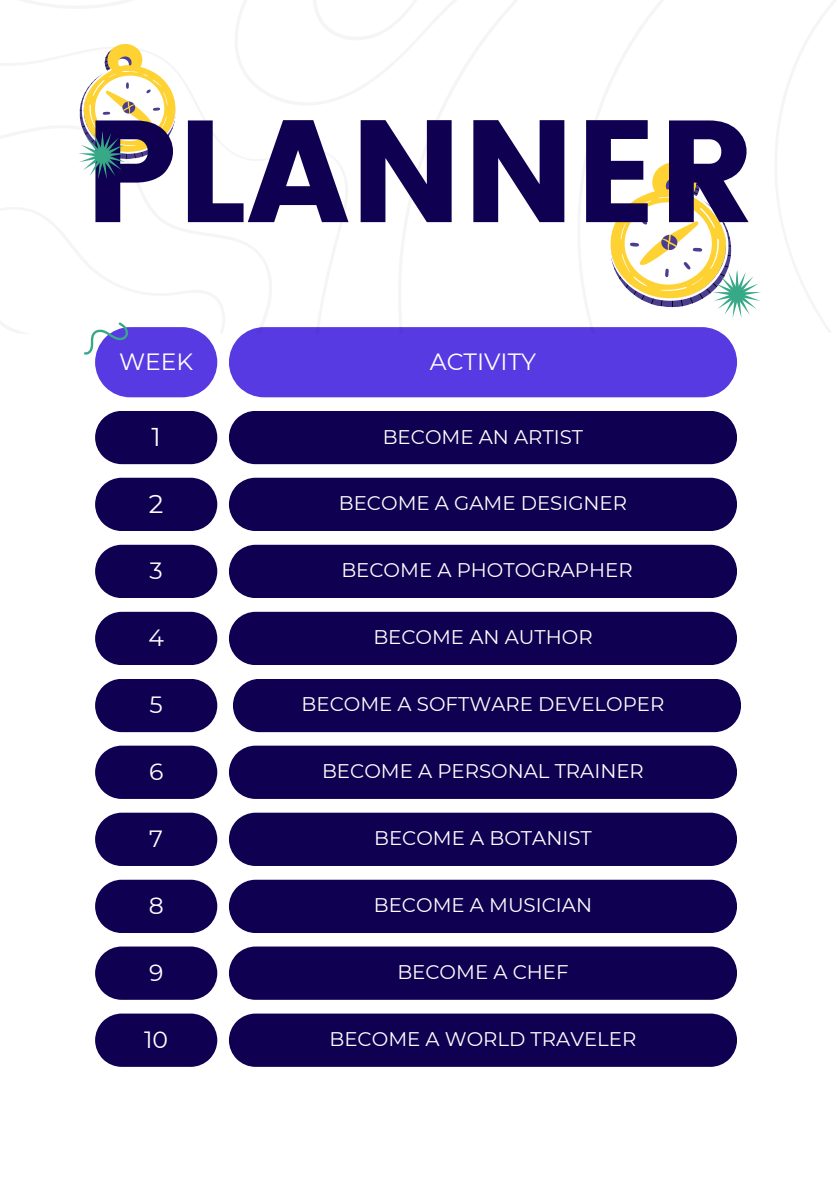
<style>
.page{position:relative;width:839px;height:1191px;background:#fff}
.page>*{position:absolute;margin:0;border:0;box-sizing:border-box;transform-origin:0 0}
.t1{font:144.8px "Poppins";color:#100052}
.t2{font:25.8px "Montserrat";color:#fff}
.t3{font:23.4px "Montserrat";color:#fff}
.t4{font:19.8px "Montserrat";color:#fff}
</style>
<div class="page">
<svg style="left:95px;top:411px;width:122px;height:53px;background:#251761"></svg>
<svg style="left:95px;top:478px;width:122px;height:53px;background:#251761"></svg>
<svg style="left:95px;top:545px;width:122px;height:53px;background:#251761"></svg>
<svg style="left:95px;top:612px;width:122px;height:53px;background:#251761"></svg>
<svg style="left:95px;top:679px;width:122px;height:53px;background:#251761"></svg>
<div style="left:229px;top:411px;width:508px;height:53px;background:#100052"></div>
<div style="left:229px;top:478px;width:508px;height:53px;background:#100052"></div>
<div style="left:229px;top:545px;width:508px;height:53px;background:#100052"></div>
<div style="left:229px;top:612px;width:508px;height:53px;background:#100052"></div>
<div style="left:233px;top:679px;width:508px;height:53px;background:#100052"></div>
<svg style="left:79px;top:43px;width:681px;height:354px"></svg>
<svg style="left:95px;top:746px;width:122px;height:53px;background:#261761"></svg>
<svg style="left:95px;top:813px;width:122px;height:53px;background:#251761"></svg>
<svg style="left:95px;top:880px;width:122px;height:53px;background:#251761"></svg>
<div style="left:229px;top:746px;width:508px;height:53px;background:#100052"></div>
<div style="left:229px;top:813px;width:508px;height:53px;background:#100052"></div>
<div style="left:229px;top:880px;width:508px;height:53px;background:#100052"></div>
<svg style="left:95px;top:947px;width:122px;height:53px;background:#261762"></svg>
<svg style="left:95px;top:1014px;width:122px;height:53px;background:#261762"></svg>
<div style="left:229px;top:947px;width:508px;height:53px;background:#100052"></div>
<div style="left:229px;top:1014px;width:508px;height:53px;background:#100052"></div>
<p class="t1" style="left:85px;top:87px;width:671px">PLANNER</p>
<p class="t3" style="left:119px;top:348px;width:76px">WEEK</p>
<h2 class="t3" style="left:430px;top:348px;width:108px">ACTIVITY</h2>
<p class="t2" style="left:151px;top:421px;width:11px">1</p>
<p class="t4" style="left:383px;top:424px;width:202px">BECOME AN ARTIST</p>
<h2 class="t2" style="left:149px;top:488px;width:16px">2</h2>
<p class="t4" style="left:339px;top:491px;width:290px">BECOME A GAME DESIGNER</p>
<p class="t3" style="left:149px;top:557px;width:15px">3</p>
<p class="t4" style="left:341px;top:558px;width:293px">BECOME A PHOTOGRAPHER</p>
<p class="t3" style="left:148px;top:624px;width:17px">4</p>
<p class="t4" style="left:373px;top:625px;width:221px">BECOME AN AUTHOR</p>
<h1 class="t3" style="left:149px;top:691px;width:15px">5</h1>
<p class="t4" style="left:301px;top:692px;width:364px">BECOME A SOFTWARE DEVELOPER</p>
<p class="t3" style="left:149px;top:758px;width:16px">6</p>
<p class="t4" style="left:322px;top:759px;width:323px">BECOME A PERSONAL TRAINER</p>
<p class="t3" style="left:149px;top:825px;width:15px">7</p>
<p class="t4" style="left:374px;top:826px;width:219px">BECOME A BOTANIST</p>
<p class="t3" style="left:149px;top:892px;width:16px">8</p>
<p class="t4" style="left:374px;top:893px;width:220px">BECOME A MUSICIAN</p>
<p class="t3" style="left:149px;top:958px;width:16px">9</p>
<p class="t4" style="left:397px;top:960px;width:173px">BECOME A CHEF</p>
<p class="t3" style="left:144px;top:1025px;width:26px">10</p>
<p class="t4" style="left:329px;top:1027px;width:308px">BECOME A WORLD TRAVELER</p>
</div>
